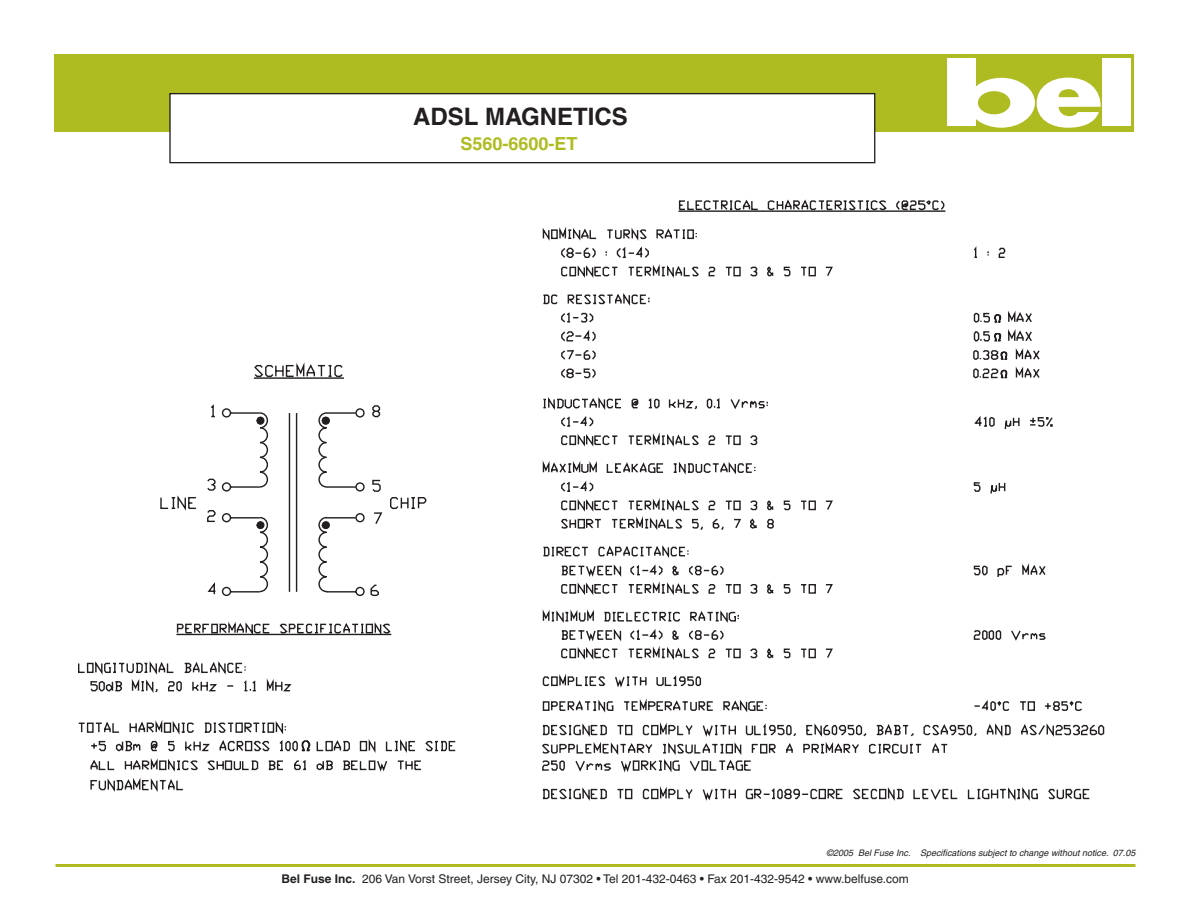
<style>
.page{position:relative;width:1188px;height:918px;background:#fff}
.page>*{position:absolute;margin:0;border:0;box-sizing:border-box;transform-origin:0 0}
.boxheader{font:700 24px "Helvetica";color:#231f20}
.yellowsubhead{font:700 18px "Helvetica";color:#aebc21}
.t1{font:12px "Helvetica";color:#231f20}
.t2{font:italic 9px "Helvetica";color:#231f20}
.s1{font-weight:700}
</style>
<div class="page">
<div style="left:943px;top:54px;width:191px;height:78px;background:#aebc21"></div>
<div style="left:54px;top:54px;width:889px;height:78px;background:#aebc21"></div>
<div style="left:948px;top:58px;width:28px;height:68px;background:#fff"></div>
<div style="left:968px;top:78px;width:67px;height:50px;background:#fff;border-radius:50%"></div>
<svg style="left:1037px;top:78px;width:64px;height:50px"></svg>
<div style="left:978px;top:91px;width:32px;height:23px;background:#aebc21;border-radius:50%"></div>
<div style="left:1102px;top:58px;width:28px;height:68px;background:#fff"></div>
<div style="left:170px;top:94px;width:705px;height:69px;background:#fff"></div>
<div style="left:169px;top:93px;width:706px;height:70px;border:1px solid #231f20"></div>
<hr style="left:56px;top:864px;width:1080px;height:3px;background:#aebc21">
<svg style="left:542px;top:200px;width:490px;height:142px"></svg>
<svg style="left:78px;top:348px;width:1026px;height:453px"></svg>
<p class="boxheader" style="left:413px;top:102px;width:216px">ADSL MAGNETICS</p>
<p class="yellowsubhead" style="left:460px;top:133px;width:119px">S560-6600-ET</p>
<p class="t2" style="left:826px;top:847px;width:311px">©2005 Bel Fuse Inc. Specifications subject to change without notice. 07.05</p>
<p class="t1" style="left:281px;top:871px;width:629px"><span class="s1">Bel Fuse Inc.</span> 206 Van Vorst Street, Jersey City, NJ 07302 • Tel 201-432-0463 • Fax 201-432-9542 • www.belfuse.com</p>
</div>
